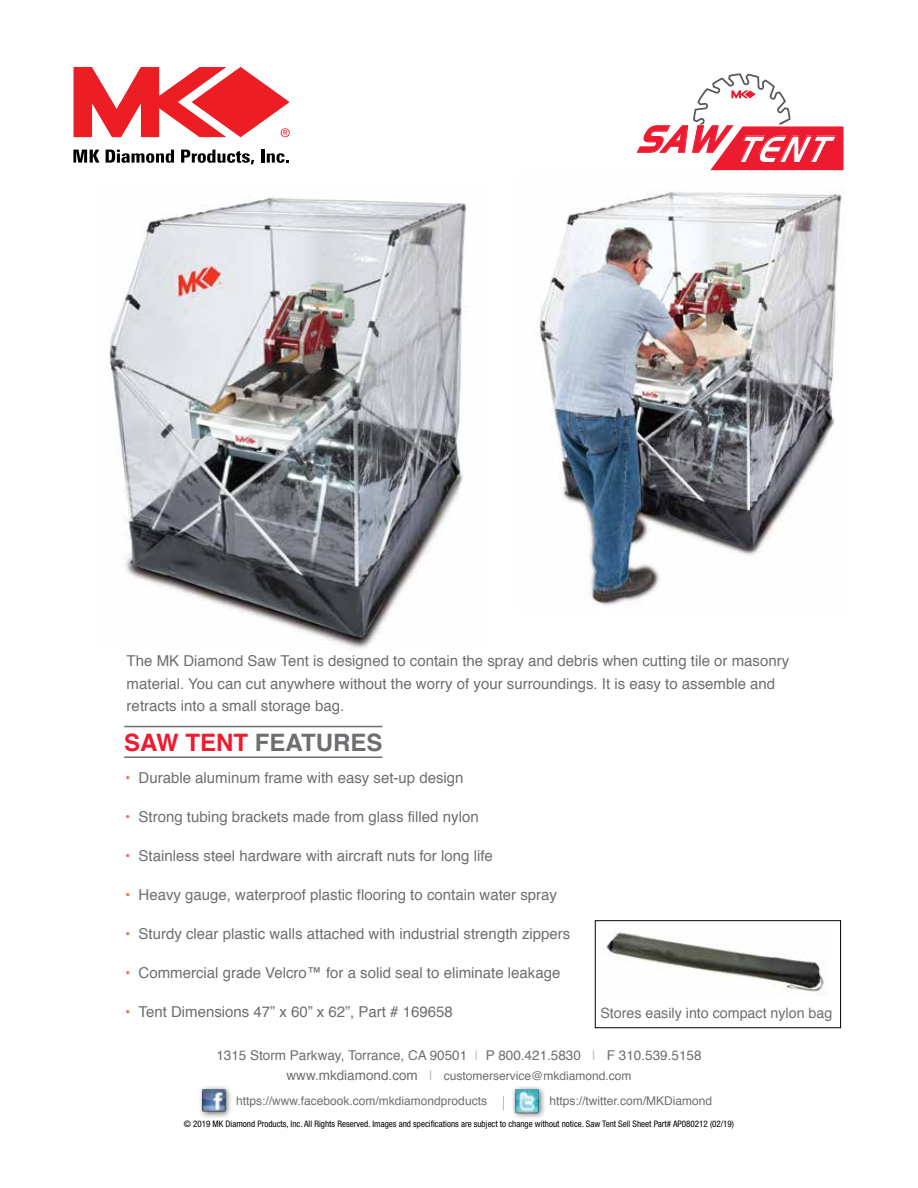
<style>
.page{position:relative;width:918px;height:1188px;background:#fff}
.page>*{position:absolute;margin:0;border:0;box-sizing:border-box;transform-origin:0 0}
.t1{font:italic 700 condensed 36.45px "Hanzel";letter-spacing:.075em;color:#fff}
.t2{font:700 24px "Helvetica";color:#6d6e71}
.t3{font:15px/22.5px "Helvetica";color:#6d6e71}
.t4{font:14.25px "Helvetica";color:#6d6e71}
.t5{font:13.5px "Helvetica";color:#6d6e71}
.t6{font:12px "Helvetica";color:#6d6e71}
.t7{font:condensed 9px "Helvetica Neue";color:#000}
.s1{color:#ed1b2f}
.s2{color:#f3715d}
.s3{color:#bcbec0}
.s4{font-size:13.5px}
.s5{font-size:13.5px;color:#bcbec0}
</style>
<div class="page">
<img style="left:536px;top:191px;width:308px;height:415px">
<img style="left:606px;top:932px;width:218px;height:64px">
<img style="left:109px;top:198px;width:358px;height:451px">
<svg style="left:74px;top:67px;width:216px;height:70px"></svg>
<svg style="left:73px;top:150px;width:27px;height:13px"></svg>
<svg style="left:106px;top:150px;width:68px;height:13px"></svg>
<svg style="left:181px;top:150px;width:73px;height:14px"></svg>
<hr style="left:261px;top:150px;width:4px;height:13px;background:#000">
<svg style="left:267px;top:153px;width:22px;height:10px"></svg>
<hr style="left:124px;top:726px;width:258px;height:1px;background:#6d6e71">
<hr style="left:124px;top:756px;width:258px;height:2px;background:#6d6e71">
<div style="left:595px;top:920px;width:246px;height:108px;border:1px solid #000"></div>
<svg style="left:637px;top:73px;width:207px;height:97px"></svg>
<div style="left:511px;top:1085px;width:35px;height:35px;background:#000;opacity:.6"></div>
<img style="left:514px;top:1089px;width:24px;height:25px">
<div style="left:198px;top:1085px;width:35px;height:35px;background:#000;opacity:.6"></div>
<img style="left:203px;top:1089px;width:24px;height:23px">
<svg style="left:503px;top:1096px;width:1px;height:14px"></svg>
<h1 class="t1" style="left:636px;top:128px;width:188px"><sup>SAW</sup> TENT</h1>
<p class="t3" style="left:127px;top:650px;width:664px">The MK Diamond Saw Tent is designed to contain the spray and debris when cutting tile or masonry material. You can cut anywhere without the worry of your surroundings. It is easy to assemble and retracts into a small storage bag.</p>
<h2 class="t2" style="left:124px;top:723px;width:260px"><span class="s1">SAW TENT</span> FEATURES</h2>
<p class="t3" style="left:125px;top:767px;width:340px"><span class="s2">•</span> Durable aluminum frame with easy set-up design</p>
<p class="t3" style="left:125px;top:806px;width:355px"><span class="s2">•</span> Strong tubing brackets made from glass filled nylon</p>
<p class="t3" style="left:125px;top:845px;width:369px"><span class="s2">•</span> Stainless steel hardware with aircraft nuts for long life</p>
<p class="t3" style="left:125px;top:884px;width:434px"><span class="s2">•</span> Heavy gauge, waterproof plastic flooring to contain water spray</p>
<p class="t3" style="left:125px;top:923px;width:447px"><span class="s2">•</span> Sturdy clear plastic walls attached with industrial strength zippers</p>
<p class="t3" style="left:125px;top:962px;width:437px"><span class="s2">•</span> Commercial grade Velcro™ for a solid seal to eliminate leakage</p>
<p class="t3" style="left:125px;top:1001px;width:329px"><span class="s2">•</span> Tent Dimensions 47” x 60” x 62”, Part # 169658</p>
<p class="t4" style="left:600px;top:1002px;width:234px">Stores easily into compact nylon bag</p>
<p class="t5" style="left:216px;top:1045px;width:487px">1315 Storm Parkway, Torrance, CA 90501 <span class="s3">|</span> P 800.421.5830 <span class="s3">|</span> F 310.539.5158</p>
<p class="t6" style="left:287px;top:1067px;width:346px"><span class="s4">www.mkdiamond.com</span> <span class="s5">|</span> customerservice@mkdiamond.com</p>
<p class="t6" style="left:236px;top:1092px;width:252px">https://www.facebook.com/mkdiamondproducts</p>
<p class="t6" style="left:549px;top:1092px;width:164px">https://twitter.com/MKDiamond</p>
<p class="t7" style="left:184px;top:1118px;width:552px">© 2019 MK Diamond Products, Inc. All Rights Reserved. Images and specifications are subject to change without notice. Saw Tent Sell Sheet Part# AP080212 (02/19)</p>
</div>
